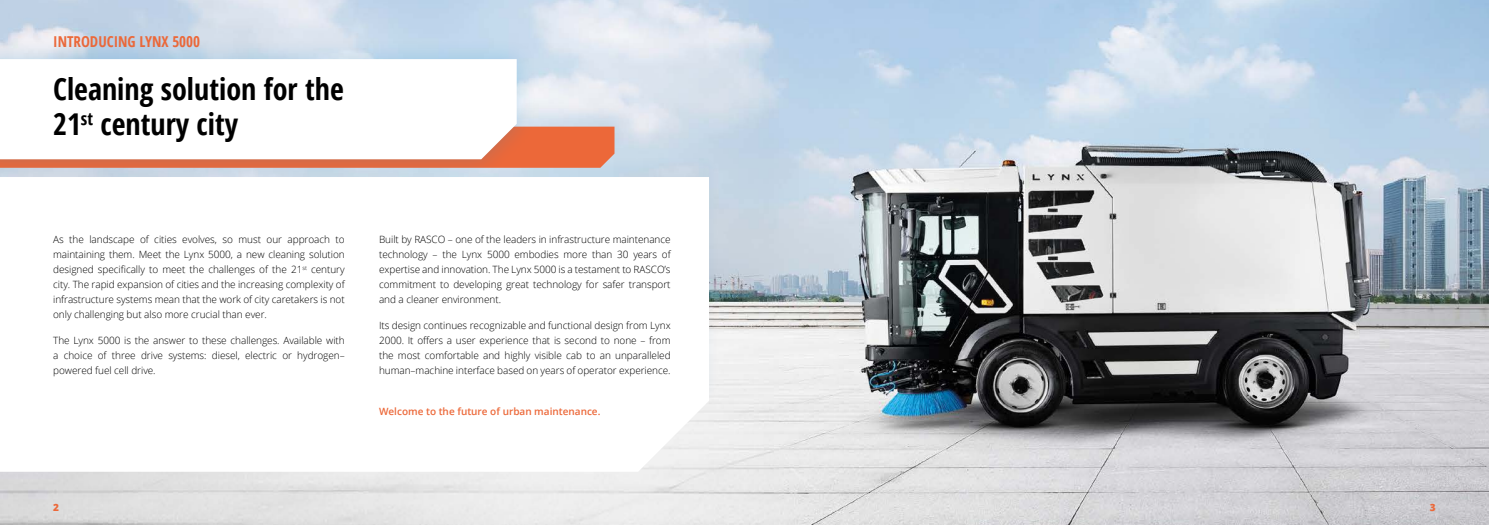
<style>
.page{position:relative;width:1489px;height:525px;background:#fff}
.page>*{position:absolute;margin:0;border:0;box-sizing:border-box;transform-origin:0 0}
.Naslov{font:700 condensed 30px/35px "Open Sans";color:#000}
.Naslov-2{font:700 condensed 15px "Open Sans";color:#ec6839}
.Tekst{font:300 10px/15px "Open Sans";letter-spacing:-.005em;color:#000;text-align:justify}
.Tekst-2{font:600 10px "Open Sans";color:#ec6839}
.t1{font:800 10px "Open Sans";color:#ec6839}
</style>
<div class="page">
<img style="left:0;top:0;width:1488px;height:524px">
<div style="left:0;top:154px;width:721px;height:319px;background:#006cb6;opacity:.05"></div>
<svg style="left:0;top:177px;width:709px;height:294px"></svg>
<div style="left:0;top:104px;width:626px;height:65px;background:#006cb6;opacity:.05"></div>
<svg style="left:537px;top:126px;width:77px;height:42px;background:#ea6d41"></svg>
<div style="left:0;top:38px;width:537px;height:142px;background:#0088cf;opacity:.21"></div>
<svg style="left:0;top:59px;width:516px;height:100px"></svg>
<p class="Naslov-2" style="left:53px;top:31px;width:148px">INTRODUCING LYNX 5000</p>
<p class="Naslov" style="left:53px;top:71px;width:292px">Cleaning solution for the<br>21<sup>st</sup> century city</p>
<p class="Tekst" style="left:53px;top:231px;width:293px">As the landscape of cities evolves, so must our approach to maintaining them. Meet the Lynx 5000, a new cleaning solution designed specifically to meet the challenges of the 21<sup>st</sup> century city. The rapid expansion of cities and the increasing complexity of infrastructure systems mean that the work of city caretakers is not only challenging but also more crucial than ever.</p>
<p class="Tekst" style="left:53px;top:332px;width:293px">The Lynx 5000 is the answer to these challenges. Available with a choice of three drive systems: diesel, electric or hydrogen– powered fuel cell drive.</p>
<p class="Tekst" style="left:379px;top:231px;width:293px">Built by RASCO – one of the leaders in infrastructure maintenance technology – the Lynx 5000 embodies more than 30 years of expertise and innovation. The Lynx 5000 is a testament to RASCO’s commitment to developing great technology for safer transport and a cleaner environment.</p>
<p class="Tekst" style="left:379px;top:317px;width:293px">Its design continues recognizable and functional design from Lynx 2000. It offers a user experience that is second to none – from the most comfortable and highly visible cab to an unparalleled human–machine interface based on years of operator experience.</p>
<p class="Tekst-2" style="left:379px;top:404px;width:223px">Welcome to the future of urban maintenance.</p>
<p class="t1" style="left:53px;top:499px;width:7px">2</p>
<p class="t1" style="left:1429px;top:499px;width:7px">3</p>
</div>
